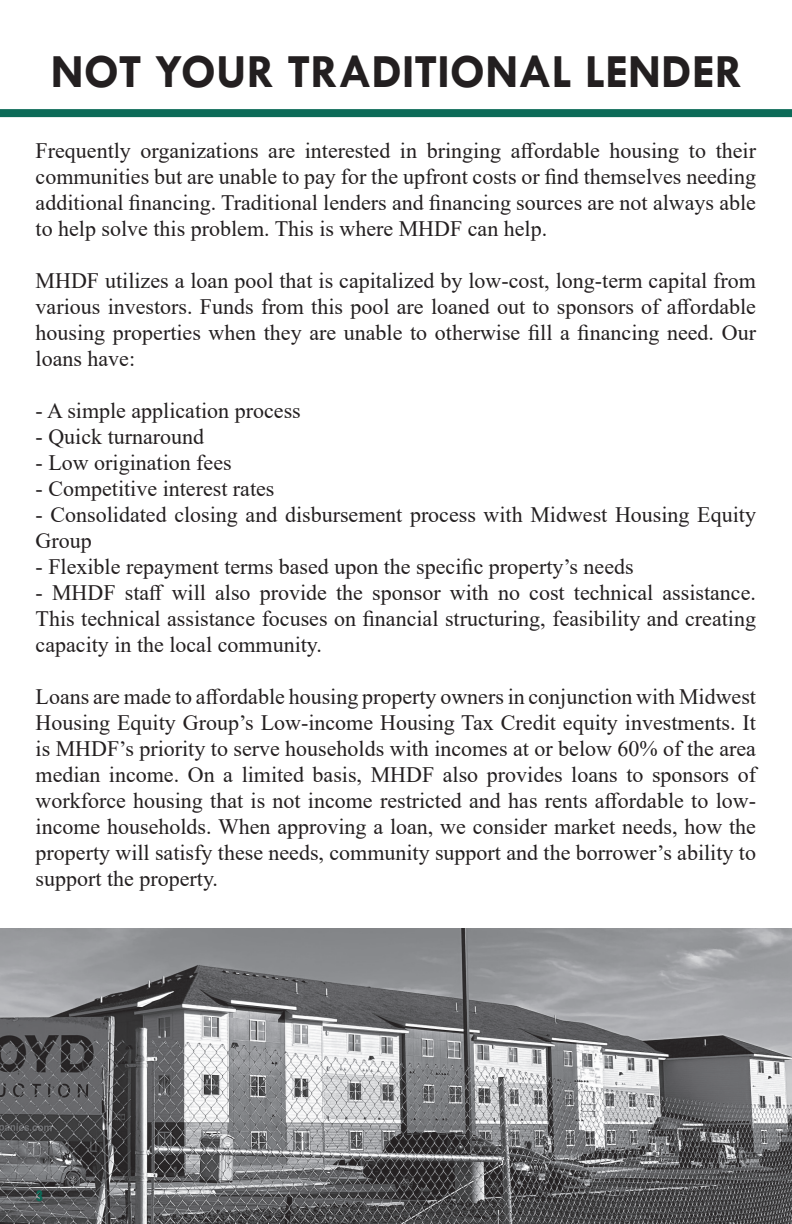
<style>
.page{position:relative;width:792px;height:1224px;background:#fff}
.page>*{position:absolute;margin:0;border:0;box-sizing:border-box;transform-origin:0 0}
.t1{font:700 48px "Tw Cen";color:#231f20}
.t2{font:22px/26px "Times New Roman";color:#231f20;text-align:justify}
.t3{font:800 condensed 16px "Tw Cen";color:#0c6b58}
</style>
<div class="page">
<img style="left:0;top:929px;width:792px;height:295px">
<div style="left:0;top:109px;width:792px;height:8px;background:#0c6b58"></div>
<h1 class="t1" style="left:51px;top:43px;width:693px">NOT YOUR TRADITIONAL LENDER</h1>
<p class="t2" style="left:36px;top:137px;width:722px">Frequently organizations are interested in bringing affordable housing to their communities but are unable to pay for the upfront costs or find themselves needing additional financing. Traditional lenders and financing sources are not always able to help solve this problem. This is where MHDF can help.</p>
<p class="t2" style="left:36px;top:267px;width:722px">MHDF utilizes a loan pool that is capitalized by low-cost, long-term capital from various investors. Funds from this pool are loaned out to sponsors of affordable housing properties when they are unable to otherwise fill a financing need. Our loans have:</p>
<p class="t2" style="left:36px;top:397px;width:267px">- A simple application process</p>
<p class="t2" style="left:36px;top:423px;width:170px">- Quick turnaround</p>
<p class="t2" style="left:36px;top:449px;width:198px">- Low origination fees</p>
<p class="t2" style="left:36px;top:475px;width:240px">- Competitive interest rates</p>
<p class="t2" style="left:36px;top:501px;width:722px">- Consolidated closing and disbursement process with Midwest Housing Equity<br>Group</p>
<p class="t2" style="left:36px;top:553px;width:600px">- Flexible repayment terms based upon the specific property’s needs</p>
<p class="t2" style="left:36px;top:579px;width:722px">- MHDF staff will also provide the sponsor with no cost technical assistance.<br>This technical assistance focuses on financial structuring, feasibility and creating capacity in the local community.</p>
<p class="t2" style="left:36px;top:683px;width:722px">Loans are made to affordable housing property owners in conjunction with Midwest Housing Equity Group’s Low-income Housing Tax Credit equity investments. It is MHDF’s priority to serve households with incomes at or below 60% of the area median income. On a limited basis, MHDF also provides loans to sponsors of workforce housing that is not income restricted and has rents affordable to low&shy;income households. When approving a loan, we consider market needs, how the property will satisfy these needs, community support and the borrower’s ability to support the property.</p>
<p class="t3" style="left:36px;top:1186px;width:9px">3</p>
</div>
